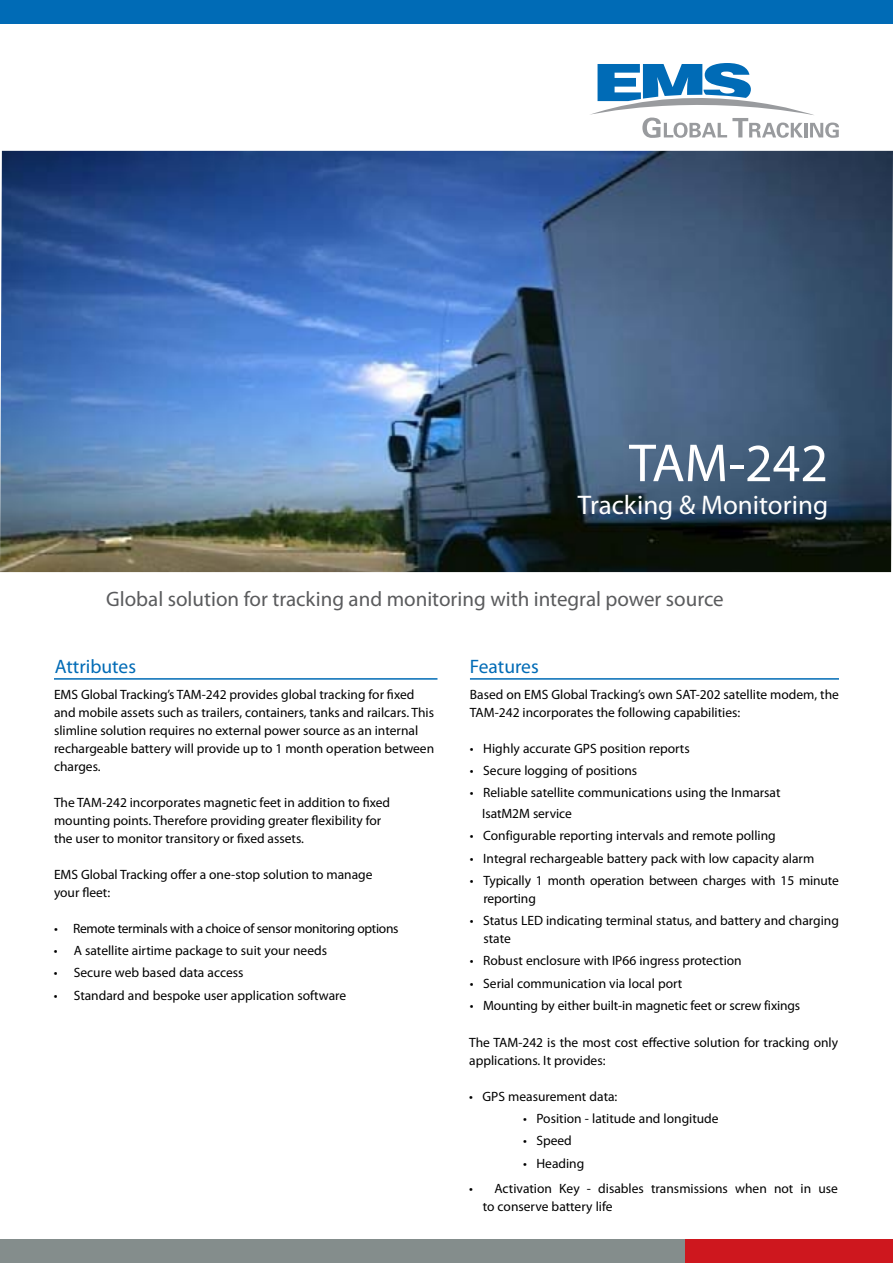
<style>
.page{position:relative;width:893px;height:1263px;background:#fff}
.page>*{position:absolute;margin:0;border:0;box-sizing:border-box;transform-origin:0 0}
.t1{font:54px "Myriad Pro";color:#fff}
.t2{font:27px "Myriad Pro";color:#fff}
.t3{font:21px "Myriad Pro";color:#5a5b5d}
.t4{font:19.5px "Myriad Pro";color:#006bb6}
.t5{font:13.5px/18px "Myriad Pro";color:#000}
.t6{font:13.5px "Myriad Pro";letter-spacing:-.025em;color:#000}
</style>
<div class="page">
<div style="left:0;top:1240px;width:731px;height:23px;background:#848d8c"></div>
<div style="left:0;top:0;width:893px;height:23px;background:#006bb6"></div>
<svg style="left:590px;top:63px;width:249px;height:75px"></svg>
<hr style="left:470px;top:678px;width:369px;height:2px;background:#006bb6">
<div style="left:685px;top:1240px;width:208px;height:23px;background:#ce171e"></div>
<hr style="left:54px;top:678px;width:383px;height:2px;background:#006bb6">
<img style="left:0;top:151px;width:893px;height:421px">
<h1 class="t1" style="left:629px;top:430px;width:201px">TAM-242</h1>
<h2 class="t2" style="left:578px;top:488px;width:252px">Tracking &amp; Monitoring</h2>
<h3 class="t3" style="left:106px;top:586px;width:619px">Global solution for tracking and monitoring with integral power source</h3>
<h3 class="t4" style="left:55px;top:654px;width:83px">Attributes</h3>
<h3 class="t4" style="left:470px;top:654px;width:70px">Features</h3>
<p class="t5" style="left:54px;top:685px;width:382px">EMS Global Tracking’s TAM-242 provides global tracking for fixed and mobile assets such as trailers, containers, tanks and railcars. This slimline solution requires no external power source as an internal rechargeable battery will provide up to 1 month operation between charges.</p>
<p class="t5" style="left:54px;top:793px;width:338px">The TAM-242 incorporates magnetic feet in addition to fixed mounting points. Therefore providing greater flexibility for the user to monitor transitory or fixed assets.</p>
<p class="t5" style="left:54px;top:865px;width:320px">EMS Global Tracking offer a one-stop solution to manage your fleet:</p>
<p class="t6" style="left:54px;top:920px;width:346px">• Remote terminals with a choice of sensor monitoring options</p>
<p class="t5" style="left:54px;top:941px;width:275px">• A satellite airtime package to suit your needs</p>
<p class="t5" style="left:54px;top:963px;width:191px">• Secure web based data access</p>
<p class="t5" style="left:54px;top:986px;width:294px">• Standard and bespoke user application software</p>
<p class="t5" style="left:470px;top:685px;width:371px">Based on EMS Global Tracking’s own SAT-202 satellite modem, the<br>TAM-242 incorporates the following capabilities:</p>
<p class="t5" style="left:470px;top:739px;width:221px">• Highly accurate GPS position reports</p>
<p class="t5" style="left:470px;top:761px;width:169px">• Secure logging of positions</p>
<p class="t5" style="left:482px;top:782px;width:300px;line-height:20.5px;text-indent:-12px">• Reliable satellite communications using the Inmarsat<br>IsatM2M service</p>
<p class="t5" style="left:470px;top:826px;width:307px">• Configurable reporting intervals and remote polling</p>
<p class="t5" style="left:470px;top:849px;width:346px">• Integral rechargeable battery pack with low capacity alarm</p>
<p class="t5" style="left:483px;top:871px;width:357px;text-indent:-13px">• Typically 1 month operation between charges with 15 minute reporting</p>
<p class="t5" style="left:483px;top:911px;width:357px;text-indent:-14px">• Status LED indicating terminal status, and battery and charging state</p>
<p class="t5" style="left:470px;top:952px;width:273px">• Robust enclosure with IP66 ingress protection</p>
<p class="t5" style="left:470px;top:974px;width:214px">• Serial communication via local port</p>
<p class="t5" style="left:470px;top:996px;width:332px">• Mounting by either built-in magnetic feet or screw fixings</p>
<p class="t5" style="left:469px;top:1033px;width:370px">The TAM-242 is the most cost effective solution for tracking only applications. It provides:</p>
<p class="t5" style="left:469px;top:1087px;width:150px">• GPS measurement data:</p>
<p class="t5" style="left:523px;top:1109px;width:197px">• Position - latitude and longitude</p>
<p class="t5" style="left:523px;top:1131px;width:50px">• Speed</p>
<p class="t5" style="left:523px;top:1154px;width:63px">• Heading</p>
<p class="t5" style="left:483px;top:1179px;width:357px;text-indent:-14px">• Activation Key - disables transmissions when not in use to conserve battery life</p>
</div>
